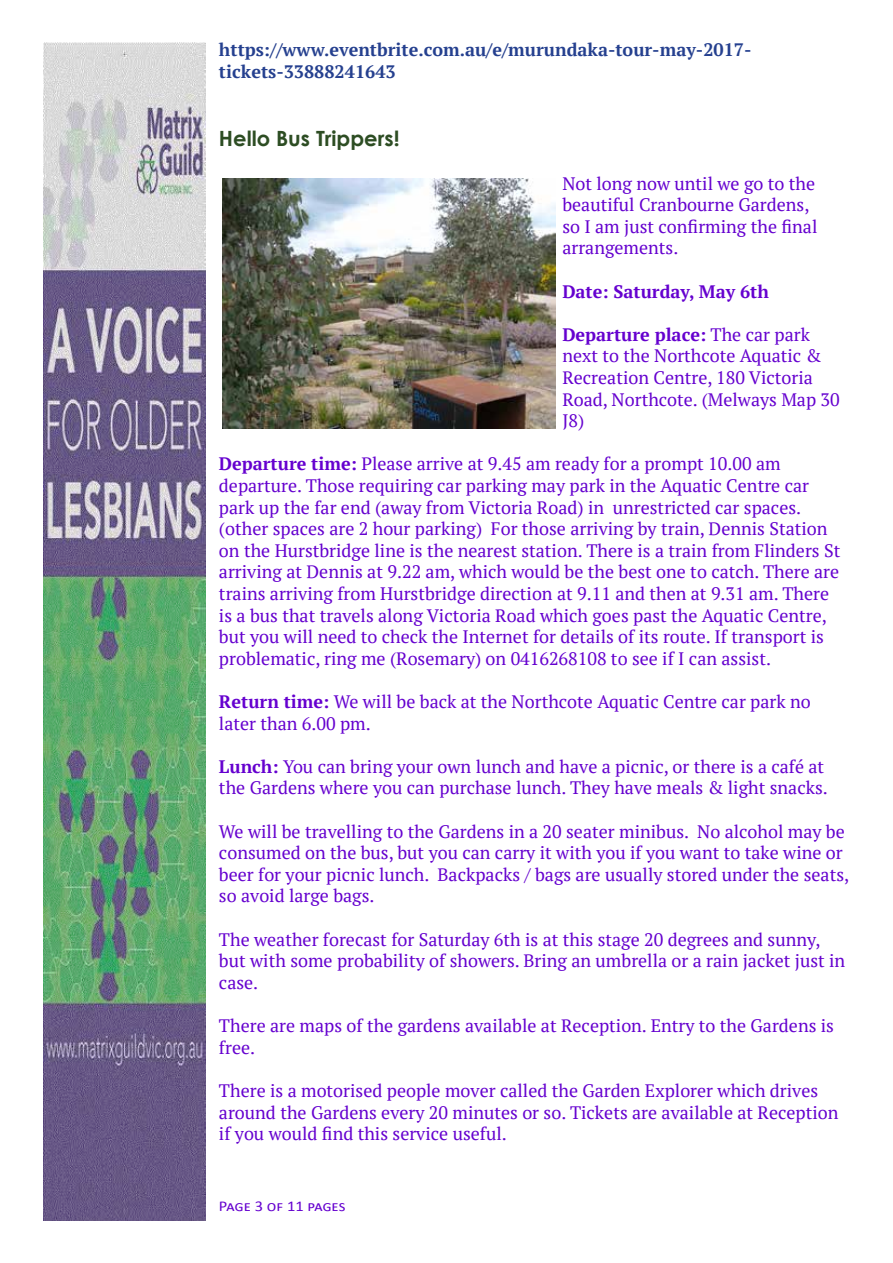
<style>
.page{position:relative;width:893px;height:1263px;background:#fff}
.page>*{position:absolute;margin:0;border:0;box-sizing:border-box;transform-origin:0 0}
.t1{font:700 21px "Century Gothic";color:#2d4d23}
.t2{font:18px/21.6px "PT Serif";color:#6500cf}
.t3{font:700 18px/21.6px "PT Serif";color:#25408f}
.t4{font:700 18px "PT Serif";color:#6500cf}
.t5{font:15px "Calibri";letter-spacing:-.01em;color:#6500cf;scale:1.1 1}
.s1{font-weight:700}
</style>
<div class="page">
<img style="left:44px;top:43px;width:162px;height:1177px">
<img style="left:223px;top:179px;width:332px;height:249px">
<p class="t3" style="left:219px;top:39px;width:534px">https://www.eventbrite.com.au/e/murundaka-tour-may-2017- tickets-33888241643</p>
<p class="t1" style="left:219px;top:123px;width:182px">Hello Bus Trippers!</p>
<p class="t2" style="left:562px;top:172px;width:257px">Not long now until we go to the beautiful Cranbourne Gardens, so I am just confirming the final arrangements.</p>
<p class="t4" style="left:562px;top:279px;width:208px">Date: Saturday, May 6th</p>
<p class="t2" style="left:562px;top:323px;width:279px"><span class="s1">Departure place:</span> The car park next to the Northcote Aquatic &amp;<br>Recreation Centre, 180 Victoria<br>Road, Northcote. (Melways Map 30<br>J8)</p>
<p class="t2" style="left:219px;top:453px;width:623px"><span class="s1">Departure time:</span> Please arrive at 9.45 am ready for a prompt 10.00 am departure. Those requiring car parking may park in the Aquatic Centre car park up the far end (away from Victoria Road) in unrestricted car spaces. (other spaces are 2 hour parking) For those arriving by train, Dennis Station on the Hurstbridge line is the nearest station. There is a train from Flinders St arriving at Dennis at 9.22 am, which would be the best one to catch. There are trains arriving from Hurstbridge direction at 9.11 and then at 9.31 am. There is a bus that travels along Victoria Road which goes past the Aquatic Centre, but you will need to check the Internet for details of its route. If transport is problematic, ring me (Rosemary) on 0416268108 to see if I can assist.</p>
<p class="t2" style="left:219px;top:691px;width:593px"><span class="s1">Return time:</span> We will be back at the Northcote Aquatic Centre car park no later than 6.00 pm.</p>
<p class="t2" style="left:219px;top:755px;width:610px"><span class="s1">Lunch:</span> You can bring your own lunch and have a picnic, or there is a café at the Gardens where you can purchase lunch. They have meals &amp; light snacks.</p>
<p class="t2" style="left:219px;top:820px;width:632px">We will be travelling to the Gardens in a 20 seater minibus. No alcohol may be consumed on the bus, but you can carry it with you if you want to take wine or beer for your picnic lunch. Backpacks / bags are usually stored under the seats, so avoid large bags.</p>
<p class="t2" style="left:219px;top:928px;width:628px">The weather forecast for Saturday 6th is at this stage 20 degrees and sunny, but with some probability of showers. Bring an umbrella or a rain jacket just in case.</p>
<p class="t2" style="left:219px;top:1015px;width:617px">There are maps of the gardens available at Reception. Entry to the Gardens is free.</p>
<p class="t2" style="left:219px;top:1079px;width:621px">There is a motorised people mover called the Garden Explorer which drives around the Gardens every 20 minutes or so. Tickets are available at Reception if you would find this service useful.</p>
<p class="t5" style="left:219px;top:1197px;width:117px">Page 3 of 11 pages</p>
</div>
